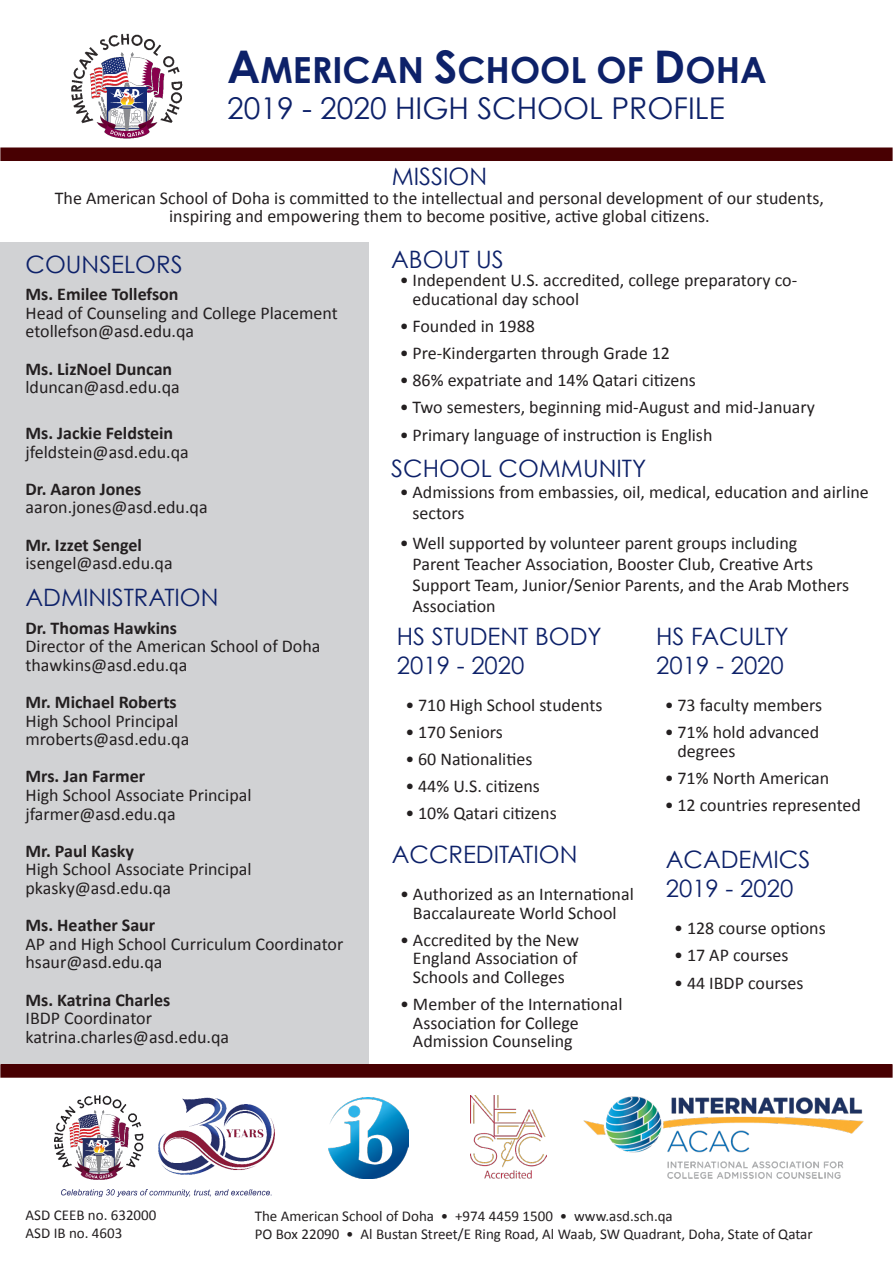
<style>
.page{position:relative;width:893px;height:1263px;background:#fff}
.page>*{position:absolute;margin:0;border:0;box-sizing:border-box;transform-origin:0 0}
.t1{font:700 36px "Century Gothic";color:#0d2169}
.t2{font:30px "Century Gothic";color:#0d2169}
.Text{font:24px "Century Gothic";color:#0d2169}
.Text_justified{font:18px/18.6px "Calibri";color:#231f20}
.t3{font:700 18px "Calibri";color:#231f20}
.t4{font:15px "Calibri";color:#231f20}
.s1{font-size:45px}
</style>
<div class="page">
<div style="left:0;top:242px;width:369px;height:822px;background:#d1d2d4"></div>
<div style="left:1px;top:148px;width:891px;height:12px;background:#480002"></div>
<div style="left:0;top:147px;width:893px;height:14px;border:2px solid #480002"></div>
<img style="left:71px;top:33px;width:112px;height:106px">
<img style="left:54px;top:1095px;width:220px;height:101px">
<img style="left:328px;top:1098px;width:81px;height:80px">
<img style="left:470px;top:1095px;width:77px;height:84px">
<img style="left:583px;top:1096px;width:281px;height:83px">
<div style="left:1px;top:1065px;width:891px;height:12px;background:#480002"></div>
<div style="left:0;top:1064px;width:893px;height:14px;border:2px solid #480002"></div>
<p class="t1" style="left:227px;top:47px;width:541px"><span class="s1">A</span>MERICAN <span class="s1">S</span>CHOOL OF <span class="s1">D</span>OHA</p>
<p class="t2" style="left:227px;top:90px;width:499px">2019 - 2020 HIGH SCHOOL PROFILE</p>
<p class="Text" style="left:392px;top:162px;width:97px">MISSION</p>
<p class="Text_justified" style="left:55px;top:187px;width:771px;text-align:center">The American School of Doha is committed to the intellectual and personal development of our students, inspiring and empowering them to become positive, active global citizens.</p>
<p class="Text" style="left:26px;top:250px;width:159px">COUNSELORS</p>
<p class="t3" style="left:26px;top:283px;width:155px">Ms. Emilee Tollefson</p>
<p class="Text_justified" style="left:26px;top:303px;width:314px">Head of Counseling and College Placement etollefson@asd.edu.qa</p>
<p class="t3" style="left:26px;top:357px;width:148px">Ms. LizNoel Duncan</p>
<p class="Text_justified" style="left:26px;top:377px;width:156px">lduncan@asd.edu.qa</p>
<p class="t3" style="left:26px;top:422px;width:149px">Ms. Jackie Feldstein</p>
<p class="Text_justified" style="left:26px;top:441px;width:165px">jfeldstein@asd.edu.qa</p>
<p class="t3" style="left:26px;top:478px;width:117px">Dr. Aaron Jones</p>
<p class="Text_justified" style="left:26px;top:497px;width:184px">aaron.jones@asd.edu.qa</p>
<p class="t3" style="left:26px;top:533px;width:118px">Mr. Izzet Sengel</p>
<p class="Text_justified" style="left:26px;top:553px;width:149px">isengel@asd.edu.qa</p>
<p class="Text" style="left:26px;top:583px;width:195px">ADMINISTRATION</p>
<p class="t3" style="left:26px;top:616px;width:153px">Dr. Thomas Hawkins</p>
<p class="Text_justified" style="left:26px;top:636px;width:296px">Director of the American School of Doha</p>
<p class="Text_justified" style="left:26px;top:655px;width:163px">thawkins@asd.edu.qa</p>
<p class="t3" style="left:26px;top:691px;width:153px">Mr. Michael Roberts</p>
<p class="Text_justified" style="left:26px;top:710px;width:154px">High School Principal</p>
<p class="Text_justified" style="left:26px;top:729px;width:165px">mroberts@asd.edu.qa</p>
<p class="t3" style="left:26px;top:765px;width:121px">Mrs. Jan Farmer</p>
<p class="Text_justified" style="left:26px;top:785px;width:228px">High School Associate Principal</p>
<p class="Text_justified" style="left:26px;top:803px;width:152px">jfarmer@asd.edu.qa</p>
<p class="t3" style="left:26px;top:839px;width:110px">Mr. Paul Kasky</p>
<p class="Text_justified" style="left:26px;top:859px;width:228px">High School Associate Principal</p>
<p class="Text_justified" style="left:26px;top:878px;width:147px">pkasky@asd.edu.qa</p>
<p class="t3" style="left:26px;top:914px;width:131px">Ms. Heather Saur</p>
<p class="Text_justified" style="left:26px;top:934px;width:319px">AP and High School Curriculum Coordinator</p>
<p class="Text_justified" style="left:26px;top:952px;width:139px">hsaur@asd.edu.qa</p>
<p class="t3" style="left:26px;top:988px;width:146px">Ms. Katrina Charles</p>
<p class="Text_justified" style="left:26px;top:1008px;width:128px">IBDP Coordinator</p>
<p class="Text_justified" style="left:26px;top:1027px;width:205px">katrina.charles@asd.edu.qa</p>
<p class="Text" style="left:391px;top:244px;width:114px">ABOUT US</p>
<p class="Text_justified" style="left:412px;top:270px;width:386px;text-indent:-13px">• Independent U.S. accredited, college preparatory co&shy;educational day school</p>
<p class="Text_justified" style="left:400px;top:316px;width:137px">• Founded in 1988</p>
<p class="Text_justified" style="left:400px;top:343px;width:272px">• Pre-Kindergarten through Grade 12</p>
<p class="Text_justified" style="left:400px;top:370px;width:298px">• 86% expatriate and 14% Qatari citizens</p>
<p class="Text_justified" style="left:400px;top:397px;width:417px">• Two semesters, beginning mid-August and mid-January</p>
<p class="Text_justified" style="left:400px;top:424px;width:314px">• Primary language of instruction is English</p>
<p class="Text" style="left:391px;top:454px;width:257px">SCHOOL COMMUNITY</p>
<p class="Text_justified" style="left:412px;top:481px;width:458px;line-height:21px;text-indent:-13px">• Admissions from embassies, oil, medical, education and airline sectors</p>
<p class="Text_justified" style="left:412px;top:531px;width:438px;line-height:21px;text-indent:-13px">• Well supported by volunteer parent groups including Parent Teacher Association, Booster Club, Creative Arts Support Team, Junior/Senior Parents, and the Arab Mothers Association</p>
<p class="Text" style="left:397px;top:622px;width:206px">HS STUDENT BODY</p>
<p class="Text" style="left:397px;top:650px;width:129px">2019 - 2020</p>
<p class="Text_justified" style="left:405px;top:695px;width:199px">• 710 High School students</p>
<p class="Text_justified" style="left:405px;top:722px;width:99px">• 170 Seniors</p>
<p class="Text_justified" style="left:405px;top:749px;width:129px">• 60 Nationalities</p>
<p class="Text_justified" style="left:405px;top:776px;width:136px">• 44% U.S. citizens</p>
<p class="Text_justified" style="left:405px;top:803px;width:153px">• 10% Qatari citizens</p>
<p class="Text" style="left:656px;top:622px;width:134px">HS FACULTY</p>
<p class="Text" style="left:656px;top:650px;width:129px">2019 - 2020</p>
<p class="Text_justified" style="left:665px;top:695px;width:159px">• 73 faculty members</p>
<p class="Text_justified" style="left:677px;top:722px;width:143px;text-indent:-13px">• 71% hold advanced degrees</p>
<p class="Text_justified" style="left:665px;top:768px;width:166px">• 71% North American</p>
<p class="Text_justified" style="left:665px;top:795px;width:198px">• 12 countries represented</p>
<p class="Text" style="left:392px;top:839px;width:187px">ACCREDITATION</p>
<p class="Text_justified" style="left:400px;top:884px;width:235px;text-align:center">• Authorized as an International<br>Baccalaureate World School</p>
<p class="Text_justified" style="left:413px;top:929px;width:167px;text-align:justify;text-indent:-13px">• Accredited by the New England Association of Schools and Colleges</p>
<p class="Text_justified" style="left:413px;top:994px;width:211px;text-indent:-13px">• Member of the International<br>Association for College<br>Admission Counseling</p>
<p class="Text" style="left:666px;top:845px;width:146px">ACADEMICS</p>
<p class="Text" style="left:666px;top:874px;width:129px">2019 - 2020</p>
<p class="Text_justified" style="left:674px;top:918px;width:153px">• 128 course options</p>
<p class="Text_justified" style="left:674px;top:945px;width:116px">• 17 AP courses</p>
<p class="Text_justified" style="left:674px;top:972px;width:131px">• 44 IBDP courses</p>
<p class="t4" style="left:26px;top:1206px;width:132px">ASD CEEB no. 632000</p>
<p class="t4" style="left:26px;top:1224px;width:98px">ASD IB no. 4603</p>
<p class="t4" style="left:255px;top:1206px;width:420px">The American School of Doha • +974 4459 1500 • www.asd.sch.qa</p>
<p class="t4" style="left:255px;top:1224px;width:559px">PO Box 22090 • Al Bustan Street/E Ring Road, Al Waab, SW Quadrant, Doha, State of Qatar</p>
</div>
